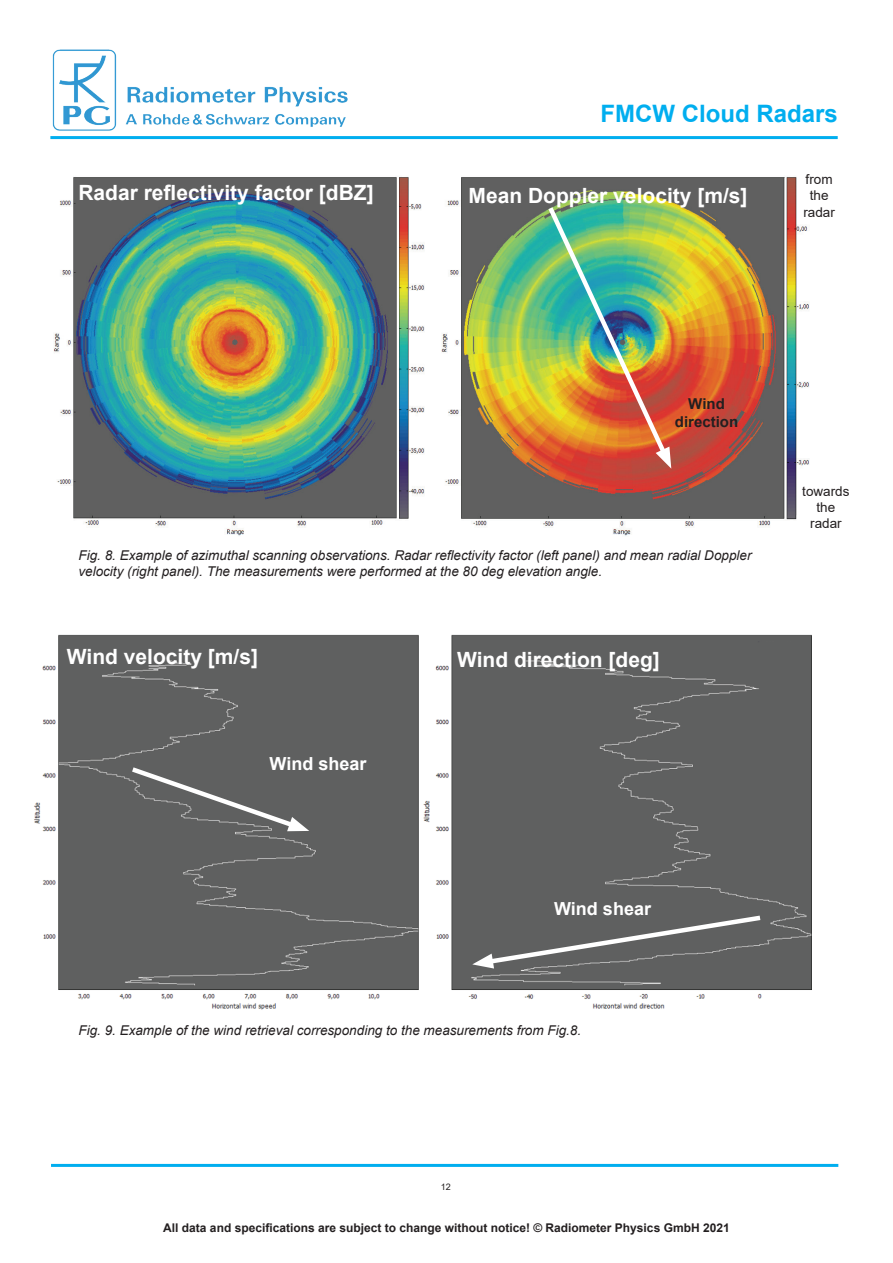
<style>
.page{position:relative;width:893px;height:1263px;background:#fff}
.page>*{position:absolute;margin:0;border:0;box-sizing:border-box;transform-origin:0 0}
.t1{font:700 24px "Arial";color:#00aeef}
.t2{font:700 21px "Arial";color:#fff}
.t3{font:700 18px "Arial";color:#fff}
.t4{font:700 15px/18px "Arial";color:#231f20;text-align:center}
.t5{font:italic 13.5px/16.2px "Arial";color:#231f20}
.t6{font:13.5px/16.2px "Arial";color:#231f20;text-align:center}
.t7{font:700 12px "Arial";color:#231f20}
.t8{font:9px "Arial";color:#231f20}
</style>
<div class="page">
<hr style="left:50px;top:136px;width:788px;height:3px;background:#00aeef">
<hr style="left:51px;top:1164px;width:787px;height:3px;background:#00aeef">
<img style="left:52px;top:49px;width:296px;height:82px">
<img style="left:53px;top:176px;width:756px;height:360px">
<svg style="left:544px;top:202px;width:128px;height:267px"></svg>
<img style="left:34px;top:634px;width:778px;height:376px">
<svg style="left:127px;top:764px;width:182px;height:68px"></svg>
<svg style="left:472px;top:913px;width:293px;height:55px"></svg>
<h1 class="t1" style="left:600px;top:96px;width:239px">FMCW Cloud Radars</h1>
<h2 class="t2" style="left:78px;top:177px;width:297px">Radar reflectivity factor [dBZ]</h2>
<h2 class="t2" style="left:469px;top:180px;width:280px">Mean Doppler velocity [m/s]</h2>
<p class="t6" style="left:803px;top:171px;width:33px">from the radar</p>
<p class="t4" style="left:675px;top:394px;width:65px">Wind direction</p>
<p class="t5" style="left:78px;top:547px;width:675px">Fig. 8. Example of azimuthal scanning observations. Radar reflectivity factor (left panel) and mean radial Doppler velocity (right panel). The measurements were performed at the 80 deg elevation angle.</p>
<h2 class="t2" style="left:67px;top:641px;width:193px">Wind velocity [m/s]</h2>
<h2 class="t2" style="left:457px;top:644px;width:204px">Wind direction [deg]</h2>
<h3 class="t3" style="left:270px;top:751px;width:98px">Wind shear</h3>
<p class="t6" style="left:802px;top:483px;width:49px">towards the radar</p>
<h3 class="t3" style="left:554px;top:896px;width:98px">Wind shear</h3>
<p class="t5" style="left:78px;top:1022px;width:504px">Fig. 9. Example of the wind retrieval corresponding to the measurements from Fig.8.</p>
<p class="t8" style="left:441px;top:1180px;width:12px">12</p>
<p class="t7" style="left:163px;top:1219px;width:568px">All data and specifications are subject to change without notice! © Radiometer Physics GmbH 2021</p>
</div>
